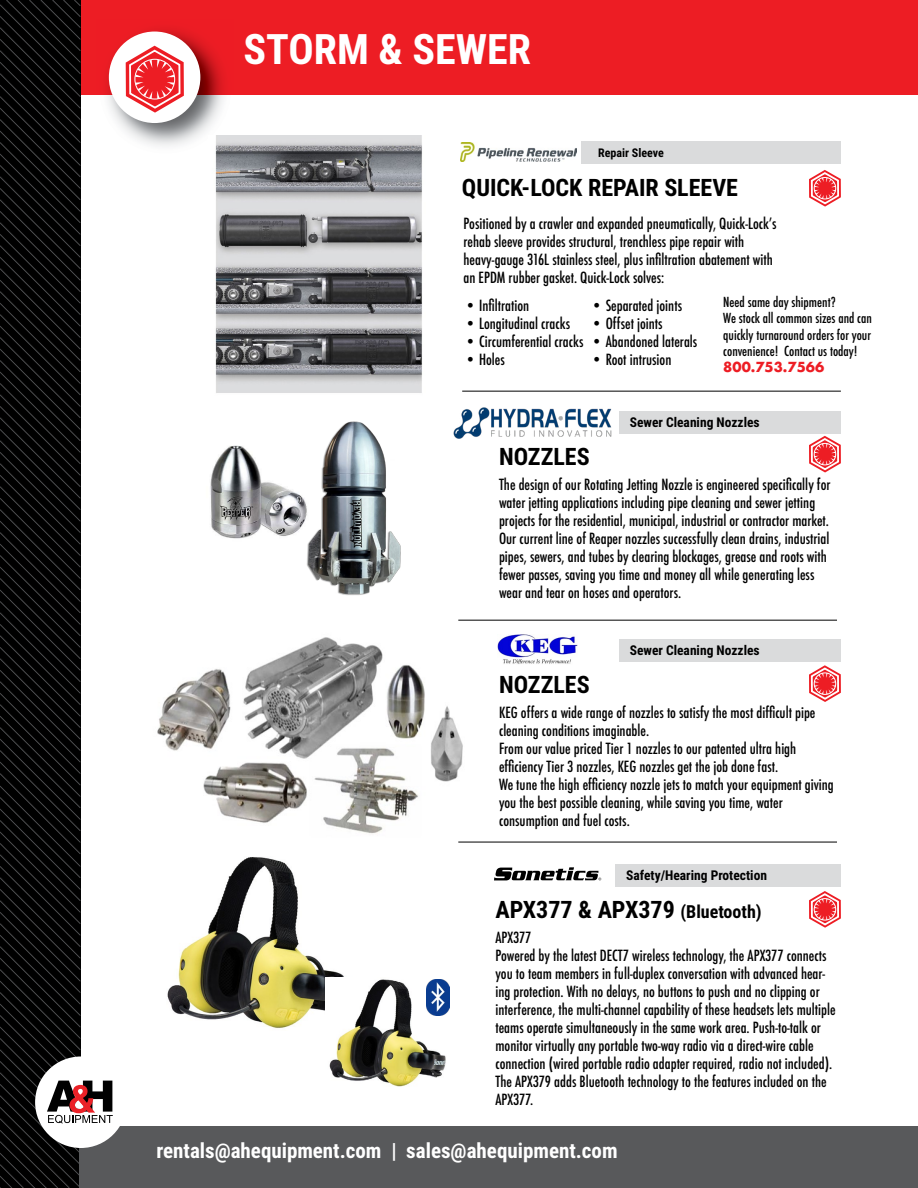
<style>
.page{position:relative;width:918px;height:1188px;background:#fff}
.page>*{position:absolute;margin:0;border:0;box-sizing:border-box;transform-origin:0 0}
.t1{font:700 42px "Roboto Condensed";color:#fff}
.t2{font:700 24px "Roboto Condensed";color:#000}
.t3{font:700 21px "Roboto Condensed";color:#fff}
.t4{font:500 condensed 15px/18px "Futura";color:#000}
.t5{font:500 condensed 13.5px/16.2px "Futura";color:#000}
.t6{font:700 13.5px "Roboto Condensed";color:#000}
.t7{font:700 13.5px "Futura";color:#ed1d24}
.t8{font:700 12px "Roboto Condensed";color:#000}
.s1{font-size:18px}
</style>
<div class="page">
<div style="left:81px;top:0;width:837px;height:94px;background:#ed1d24"></div>
<div style="left:80px;top:1126px;width:838px;height:62px;background:#58595b"></div>
<img style="left:113px;top:29px;width:121px;height:117px">
<div style="left:109px;top:32px;width:91px;height:91px;background:#fff;border-radius:50%"></div>
<div style="left:35px;top:1057px;width:92px;height:91px;background:#fff;border-radius:50%"></div>
<svg style="left:0;top:0;width:113px;height:1188px"></svg>
<img style="left:167px;top:857px;width:177px;height:172px">
<img style="left:325px;top:977px;width:121px;height:110px">
<div style="left:615px;top:864px;width:226px;height:23px;background:#dadbdc"></div>
<svg style="left:494px;top:867px;width:107px;height:13px"></svg>
<img style="left:426px;top:980px;width:24px;height:35px">
<img style="left:157px;top:637px;width:320px;height:205px">
<hr style="left:458px;top:620px;width:379px;height:1px;background:#000">
<hr style="left:458px;top:842px;width:379px;height:1px;background:#000">
<div style="left:619px;top:411px;width:222px;height:23px;background:#dadbdc"></div>
<div style="left:619px;top:639px;width:222px;height:23px;background:#dadbdc"></div>
<img style="left:498px;top:634px;width:80px;height:30px">
<div style="left:582px;top:141px;width:259px;height:23px;background:#dadbdc"></div>
<img style="left:460px;top:143px;width:116px;height:19px">
<img style="left:208px;top:135px;width:214px;height:258px">
<hr style="left:462px;top:391px;width:379px;height:1px;background:#000">
<img style="left:454px;top:408px;width:157px;height:30px">
<svg style="left:125px;top:45px;width:60px;height:68px"></svg>
<svg style="left:809px;top:170px;width:32px;height:37px"></svg>
<svg style="left:809px;top:436px;width:32px;height:37px"></svg>
<svg style="left:809px;top:665px;width:32px;height:37px"></svg>
<svg style="left:809px;top:891px;width:32px;height:37px"></svg>
<img style="left:210px;top:445px;width:85px;height:94px">
<img style="left:295px;top:421px;width:106px;height:174px">
<h1 class="t1" style="left:244px;top:19px;width:289px">STORM &amp; SEWER</h1>
<p class="t8" style="left:598px;top:144px;width:67px">Repair Sleeve</p>
<h2 class="t2" style="left:462px;top:170px;width:278px">QUICK-LOCK REPAIR SLEEVE</h2>
<p class="t4" style="left:464px;top:215px;width:314px">Positioned by a crawler and expanded pneumatically, Quick-Lock’s rehab sleeve provides structural, trenchless pipe repair with heavy-gauge 316L stainless steel, plus infiltration abatement with an EPDM rubber gasket. Quick-Lock solves:</p>
<p class="t4" style="left:465px;top:297px;width:66px">• Infiltration</p>
<p class="t4" style="left:465px;top:315px;width:107px">• Longitudinal cracks</p>
<p class="t4" style="left:465px;top:333px;width:120px">• Circumferential cracks</p>
<p class="t4" style="left:465px;top:351px;width:42px">• Holes</p>
<p class="t4" style="left:591px;top:297px;width:92px">• Separated joints</p>
<p class="t4" style="left:591px;top:315px;width:73px">• Offset joints</p>
<p class="t4" style="left:591px;top:333px;width:108px">• Abandoned laterals</p>
<p class="t4" style="left:591px;top:351px;width:82px">• Root intrusion</p>
<p class="t5" style="left:723px;top:294px;width:150px">Need same day shipment?<br>We stock all common sizes and can quickly turnaround orders for your convenience! Contact us today!</p>
<p class="t7" style="left:723px;top:357px;width:102px">800.753.7566</p>
<p class="t6" style="left:630px;top:413px;width:131px">Sewer Cleaning Nozzles</p>
<h2 class="t2" style="left:499px;top:440px;width:92px">NOZZLES</h2>
<p class="t4" style="left:499px;top:476px;width:333px">The design of our Rotating Jetting Nozzle is engineered specifically for water jetting applications including pipe cleaning and sewer jetting projects for the residential, municipal, industrial or contractor market.<br>Our current line of Reaper nozzles successfully clean drains, industrial pipes, sewers, and tubes by clearing blockages, grease and roots with fewer passes, saving you time and money all while generating less wear and tear on hoses and operators.</p>
<h2 class="t2" style="left:499px;top:668px;width:92px">NOZZLES</h2>
<p class="t6" style="left:630px;top:641px;width:131px">Sewer Cleaning Nozzles</p>
<p class="t4" style="left:499px;top:703px;width:336px">KEG offers a wide range of nozzles to satisfy the most difficult pipe cleaning conditions imaginable.<br>From our value priced Tier 1 nozzles to our patented ultra high efficiency Tier 3 nozzles, KEG nozzles get the job done fast.<br>We tune the high efficiency nozzle jets to match your equipment giving you the best possible cleaning, while saving you time, water consumption and fuel costs.</p>
<p class="t6" style="left:626px;top:866px;width:142px">Safety/Hearing Protection</p>
<h2 class="t2" style="left:495px;top:893px;width:268px">APX377 &amp; APX379 <span class="s1">(Bluetooth)</span></h2>
<p class="t4" style="left:495px;top:928px;width:342px">APX377<br>Powered by the latest DECT7 wireless technology, the APX377 connects you to team members in full-duplex conversation with advanced hear&shy;ing protection. With no delays, no buttons to push and no clipping or interference, the multi-channel capability of these headsets lets multiple teams operate simultaneously in the same work area. Push-to-talk or monitor virtually any portable two-way radio via a direct-wire cable connection (wired portable radio adapter required, radio not included).<br>The APX379 adds Bluetooth technology to the features included on the APX377.</p>
<h3 class="t3" style="left:156px;top:1136px;width:463px">rentals@ahequipment.com | sales@ahequipment.com</h3>
</div>
